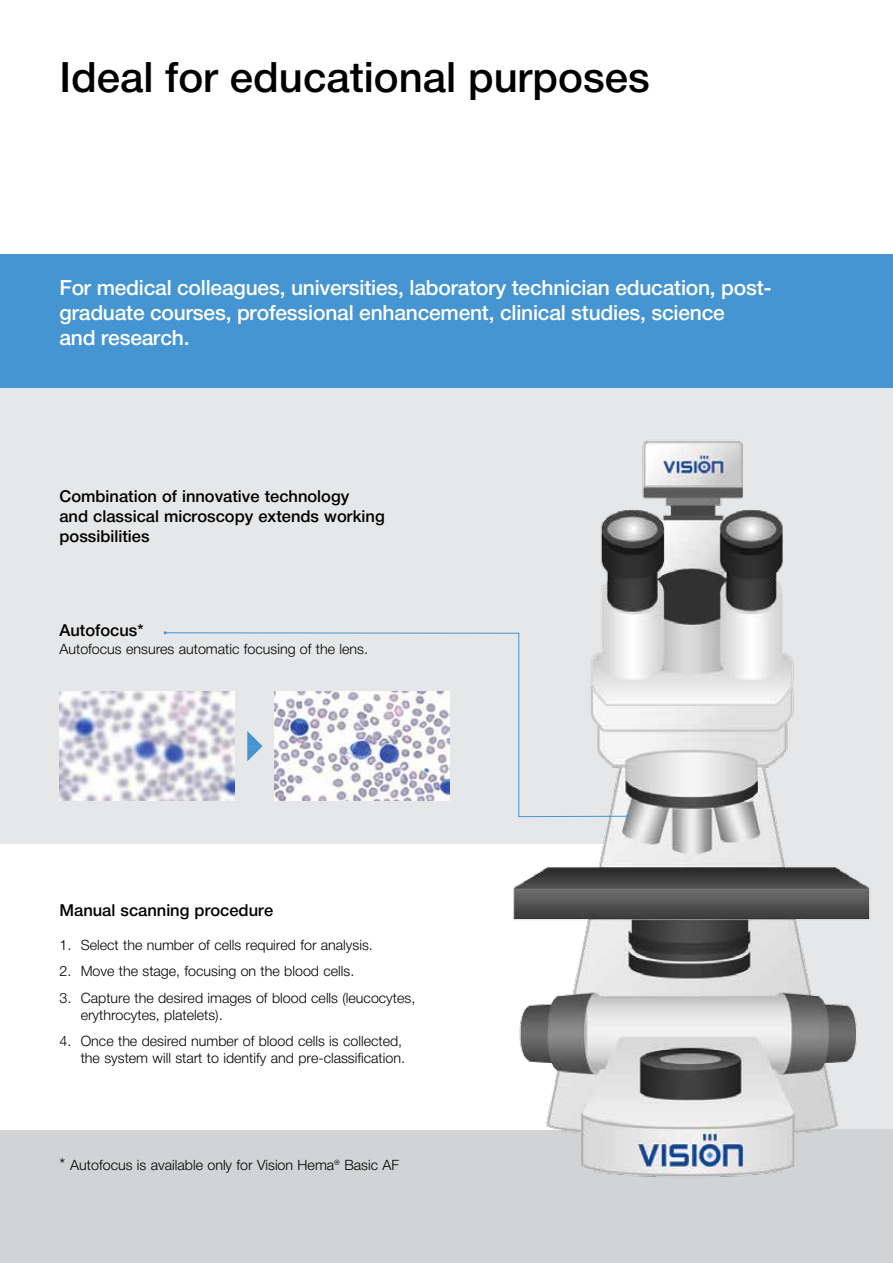
<style>
.page{position:relative;width:893px;height:1263px;background:#fff}
.page>*{position:absolute;margin:0;border:0;box-sizing:border-box;transform-origin:0 0}
.t1{font:500 42px "Helvetica Neue LTCYR";color:#000}
.t2{font:500 21px/25.2px "Helvetica Neue LTCYR";letter-spacing:-.01em;color:#fff}
.t3{font:500 16.5px/20px "Helvetica Neue LTCYR";color:#000}
.t4{font:300 14.25px/17.1px "Helvetica Neue LTCYR";color:#000}
.s1{font-size:16.5px}
</style>
<div class="page">
<div style="left:0;top:388px;width:893px;height:875px;background:#e6e7e8"></div>
<div style="left:0;top:254px;width:893px;height:134px;background:#4495d1"></div>
<div style="left:0;top:1129px;width:893px;height:134px;background:#d1d3d4"></div>
<div style="left:0;top:844px;width:645px;height:285px;background:#fff"></div>
<img style="left:59px;top:691px;width:105px;height:110px">
<img style="left:487px;top:440px;width:383px;height:737px">
<svg style="left:164px;top:632px;width:465px;height:185px"></svg>
<h1 class="t1" style="left:59px;top:54px;width:592px">Ideal for educational purposes</h1>
<h2 class="t2" style="left:59px;top:275px;width:714px">For medical colleagues, universities, laboratory technician education, post&shy;graduate courses, professional enhancement, clinical studies, science<br>and research.</h2>
<p class="t3" style="left:59px;top:486px;width:327px">Combination of innovative technology<br>and classical microscopy extends working possibilities</p>
<p class="t3" style="left:59px;top:621px;width:86px">Autofocus*</p>
<p class="t4" style="left:59px;top:640px;width:310px">Autofocus ensures automatic focusing of the lens.</p>
<p class="t3" style="left:59px;top:900px;width:215px">Manual scanning procedure</p>
<p class="t4" style="left:59px;top:937px;width:315px">1. Select the number of cells required for analysis.</p>
<p class="t4" style="left:59px;top:963px;width:296px">2. Move the stage, focusing on the blood cells.</p>
<p class="t4" style="left:81px;top:989px;width:336px;text-indent:-21px">3. Сapture the desired images of blood cells (leucocytes, erythrocytes, platelets).</p>
<p class="t4" style="left:59px;top:1032px;width:347px;text-align:right">4. Once the desired number of blood cells is collected, the system will start to identify and pre-classification.</p>
<p class="t4" style="left:59px;top:1156px;width:341px"><span class="s1">*</span> Autofocus is available only for Vision Hema® Basic AF</p>
</div>
